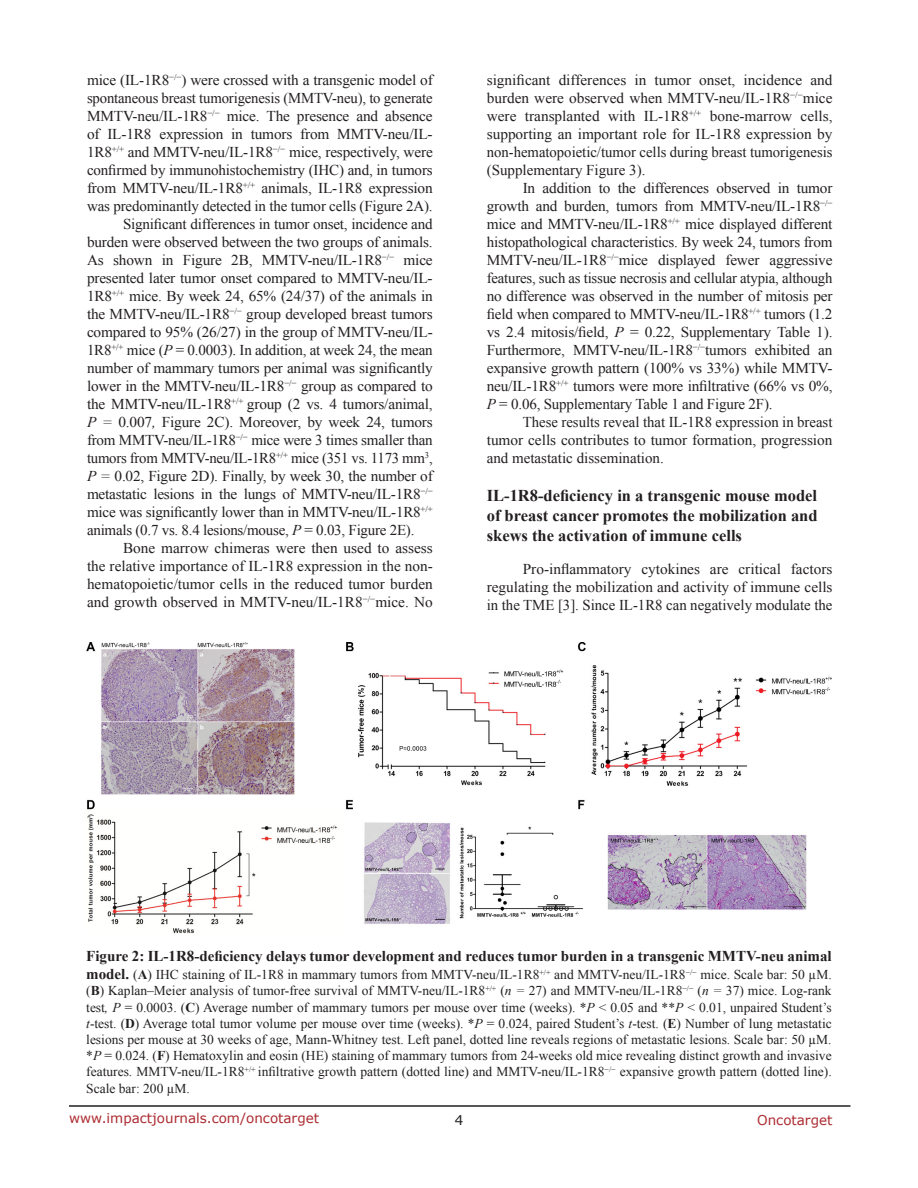
<style>
.page{position:relative;width:918px;height:1188px;background:#fff}
.page>*{position:absolute;margin:0;border:0;box-sizing:border-box;transform-origin:0 0}
.t1{font:700 16.5px/19.8px "Times New Roman";color:#231f20;text-align:justify}
.t2{font:15px/18px "Times New Roman";letter-spacing:-.01em;color:#231f20;text-align:justify}
.t3{font:700 15px "Times New Roman";color:#231f20}
.t4{font:13.5px/16.2px "Times New Roman";color:#231f20;text-align:justify}
.t5{font:13.5px "Verdana";color:#ac2b31}
.t6{font:13.5px "Verdana";color:#231f20}
.s1{font-style:italic}
.s2{font-weight:700;font-size:15px}
.s3{font-weight:700}
</style>
<div class="page">
<hr style="left:69px;top:1105px;width:781px;height:2px;background:#231f20">
<img style="left:86px;top:642px;width:745px;height:291px">
<p class="t2" style="left:87px;top:71px;width:347px">mice (IL-1R8<sup>−/−</sup>) were crossed with a transgenic model of</p>
<p class="t2" style="left:87px;top:89px;width:347px">spontaneous breast tumorigenesis (MMTV-neu), to generate</p>
<p class="t2" style="left:87px;top:107px;width:347px">MMTV-neu/IL-1R8<sup>−/−</sup> mice. The presence and absence</p>
<p class="t2" style="left:87px;top:125px;width:347px">of IL-1R8 expression in tumors from MMTV-neu/IL-</p>
<p class="t2" style="left:87px;top:143px;width:347px">1R8<sup>+/+</sup> and MMTV-neu/IL-1R8<sup>−/−</sup> mice, respectively, were</p>
<p class="t2" style="left:87px;top:161px;width:347px">confirmed by immunohistochemistry (IHC) and, in tumors</p>
<p class="t2" style="left:87px;top:179px;width:347px">from MMTV-neu/IL-1R8<sup>+/+</sup> animals, IL-1R8 expression</p>
<p class="t2" style="left:87px;top:197px;width:347px">was predominantly detected in the tumor cells (Figure 2A).</p>
<p class="t2" style="left:123px;top:215px;width:311px">Significant differences in tumor onset, incidence and</p>
<p class="t2" style="left:87px;top:233px;width:347px">burden were observed between the two groups of animals.</p>
<p class="t2" style="left:87px;top:251px;width:347px">As shown in Figure 2B, MMTV-neu/IL-1R8<sup>−/−</sup> mice</p>
<p class="t2" style="left:87px;top:269px;width:347px">presented later tumor onset compared to MMTV-neu/IL-</p>
<p class="t2" style="left:87px;top:287px;width:347px">1R8<sup>+/+</sup> mice. By week 24, 65% (24/37) of the animals in</p>
<p class="t2" style="left:87px;top:305px;width:347px">the MMTV-neu/IL-1R8<sup>−/−</sup> group developed breast tumors</p>
<p class="t2" style="left:87px;top:323px;width:347px">compared to 95% (26/27) in the group of MMTV-neu/IL-</p>
<p class="t2" style="left:87px;top:341px;width:347px">1R8<sup>+/+</sup> mice (<span class="s1">P</span> = 0.0003). In addition, at week 24, the mean</p>
<p class="t2" style="left:87px;top:359px;width:347px">number of mammary tumors per animal was significantly</p>
<p class="t2" style="left:87px;top:377px;width:347px">lower in the MMTV-neu/IL-1R8<sup>−/−</sup> group as compared to</p>
<p class="t2" style="left:87px;top:395px;width:347px">the MMTV-neu/IL-1R8<sup>+/+</sup> group (2 vs. 4 tumors/animal,</p>
<p class="t2" style="left:87px;top:413px;width:347px"><span class="s1">P =</span> 0.007<span class="s1">,</span> Figure 2C). Moreover, by week 24, tumors</p>
<p class="t2" style="left:87px;top:431px;width:347px">from MMTV-neu/IL-1R8<sup>−/−</sup> mice were 3 times smaller than</p>
<p class="t2" style="left:87px;top:449px;width:347px">tumors from MMTV-neu/IL-1R8<sup>+/+</sup> mice (351 vs. 1173 mm<sup>3</sup>,</p>
<p class="t2" style="left:87px;top:467px;width:347px"><span class="s1">P =</span> 0.02, Figure 2D). Finally, by week 30, the number of</p>
<p class="t2" style="left:87px;top:485px;width:347px">metastatic lesions in the lungs of MMTV-neu/IL-1R8<sup>−/−</sup></p>
<p class="t2" style="left:87px;top:503px;width:347px">mice was significantly lower than in MMTV-neu/IL-1R8<sup>+/+</sup></p>
<p class="t2" style="left:87px;top:521px;width:329px">animals (0.7 vs. 8.4 lesions/mouse, <span class="s1">P</span> = 0.03, Figure 2E).</p>
<p class="t2" style="left:123px;top:539px;width:311px">Bone marrow chimeras were then used to assess</p>
<p class="t2" style="left:87px;top:557px;width:347px">the relative importance of IL-1R8 expression in the non-</p>
<p class="t2" style="left:87px;top:575px;width:347px">hematopoietic/tumor cells in the reduced tumor burden</p>
<p class="t2" style="left:87px;top:593px;width:347px">and growth observed in MMTV-neu/IL-1R8<sup>−/−</sup>mice. No</p>
<p class="t2" style="left:487px;top:71px;width:347px">significant differences in tumor onset, incidence and burden were observed when MMTV-neu/IL-1R8<sup>−/−</sup>mice were transplanted with IL-1R8<sup>+/+</sup> bone-marrow cells, supporting an important role for IL-1R8 expression by non-hematopoietic/tumor cells during breast tumorigenesis (Supplementary Figure 3).</p>
<p class="t2" style="left:487px;top:179px;width:347px;text-indent:36px">In addition to the differences observed in tumor growth and burden, tumors from MMTV-neu/IL-1R8<sup>−/− </sup>mice and MMTV-neu/IL-1R8<sup>+/+</sup> mice displayed different histopathological characteristics. By week 24, tumors from MMTV-neu/IL-1R8<sup>−/−</sup>mice displayed fewer aggressive features, such as tissue necrosis and cellular atypia, although no difference was observed in the number of mitosis per field when compared to MMTV-neu/IL-1R8<sup>+/+</sup> tumors (1.2 vs 2.4 mitosis/field, <span class="s1">P</span> = 0.22, Supplementary Table 1).<br>Furthermore, MMTV-neu/IL-1R8<sup>−/−</sup>tumors exhibited an expansive growth pattern (100% vs 33%) while MMTV&shy;neu/IL-1R8<sup>+/+</sup> tumors were more infiltrative (66% vs 0%, <span class="s1">P</span> = 0.06, Supplementary Table 1 and Figure 2F).</p>
<p class="t2" style="left:487px;top:413px;width:347px;text-indent:36px">These results reveal that IL-1R8 expression in breast tumor cells contributes to tumor formation, progression and metastatic dissemination.</p>
<p class="t1" style="left:487px;top:486px;width:332px">IL-1R8-deficiency in a transgenic mouse model of breast cancer promotes the mobilization and skews the activation of immune cells</p>
<p class="t2" style="left:487px;top:560px;width:347px;text-indent:36px">Pro-inflammatory cytokines are critical factors regulating the mobilization and activity of immune cells in the TME [3]. Since IL-1R8 can negatively modulate the</p>
<p class="t3" style="left:86px;top:948px;width:747px">Figure 2: IL-1R8-deficiency delays tumor development and reduces tumor burden in a transgenic MMTV-neu animal</p>
<p class="t4" style="left:86px;top:967px;width:747px"><span class="s2">model.</span> (<span class="s3">A</span>) IHC staining of IL-1R8 in mammary tumors from MMTV-neu/IL-1R8<sup>+/+</sup> and MMTV-neu/IL-1R8<sup>−/−</sup> mice. Scale bar: 50 µM. (<span class="s3">B</span>) Kaplan–Meier analysis of tumor-free survival of MMTV-neu/IL-1R8<sup>+/+</sup> (<span class="s1">n =</span> 27) and MMTV-neu/IL-1R8<sup>−/−</sup> (<span class="s1">n =</span> 37) mice. Log-rank test<span class="s1">, P</span> = 0.0003. (<span class="s3">C</span>) Average number of mammary tumors per mouse over time (weeks). *<span class="s1">P</span> &lt; 0.05 and **<span class="s1">P</span> &lt; 0.01, unpaired Student’s <span class="s1">t</span>-test. (<span class="s3">D</span>) Average total tumor volume per mouse over time (weeks). *<span class="s1">P</span> = 0.024, paired Student’s <span class="s1">t</span>-test. (<span class="s3">E</span>) Number of lung metastatic lesions per mouse at 30 weeks of age, Mann-Whitney test. Left panel, dotted line reveals regions of metastatic lesions. Scale bar: 50 µM. *<span class="s1">P</span> = 0.024. (<span class="s3">F</span>) Hematoxylin and eosin (HE) staining of mammary tumors from 24-weeks old mice revealing distinct growth and invasive features. MMTV-neu/IL-1R8<sup>+/+</sup> infiltrative growth pattern (dotted line) and MMTV-neu/IL-1R8<sup>−/−</sup> expansive growth pattern (dotted line).<br>Scale bar: 200 µM.</p>
<p class="t5" style="left:69px;top:1110px;width:252px">www.impactjournals.com/oncotarget</p>
<p class="t6" style="left:455px;top:1111px;width:10px">4</p>
<p class="t5" style="left:757px;top:1111px;width:77px">Oncotarget</p>
</div>
